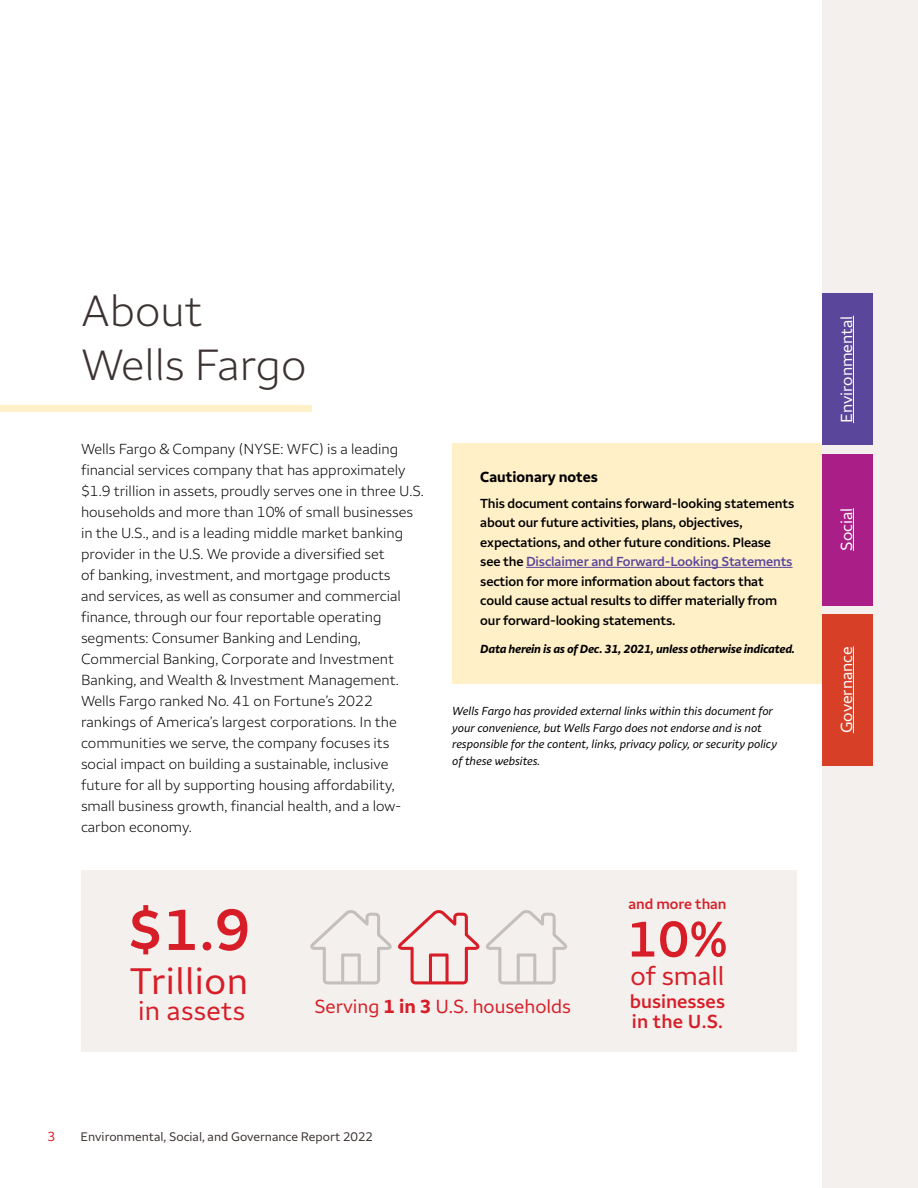
<style>
.page{position:relative;width:918px;height:1188px;background:#fff}
.page>*{position:absolute;margin:0;border:0;box-sizing:border-box;transform-origin:0 0}
.t1{font:600 59.4px "Wells Fargo Sans";color:#d71e28}
.t2{font:600 51.45px "Wells Fargo Sans";color:#d71e28}
.t3{font:300 45px/54px "Wells Fargo Sans";color:#3b3331}
.t4{font:38.1px "Wells Fargo Sans";letter-spacing:.015em;color:#d71e28}
.t5{font:27.3px "Wells Fargo Sans";letter-spacing:.015em;color:#d71e28}
.t6{font:27px "Wells Fargo Sans";color:#d71e28}
.t7{font:19.5px "Wells Fargo Sans";color:#d71e28}
.t8{font:600 19.5px/21px "Wells Fargo Sans";color:#d71e28}
.t9{font:16.5px "Wells Fargo Sans";color:#fff}
.t10{font:300 15px/21px "Wells Fargo Sans";color:#000}
.t11{font:700 15px "Wells Fargo Sans";color:#000}
.t12{font:600 15px "Wells Fargo Sans";color:#d71e28}
.t13{font:600 13.5px/19.5px "Wells Fargo Sans";letter-spacing:-.01em;color:#000}
.t14{font:13.5px "Wells Fargo Sans";color:#d71e28}
.t15{font:12.75px "Wells Fargo Sans";color:#3b3331}
.t16{font:italic 12px/16.5px "Wells Fargo Sans";color:#000}
.t17{font:italic 700 12px "Wells Fargo Sans";letter-spacing:-.02em;color:#000}
.s1{color:#5a469b}
.s2{font-weight:700}
</style>
<div class="page">
<div style="left:822px;top:0;width:96px;height:1188px;background:#f4f0ed"></div>
<div style="left:452px;top:443px;width:370px;height:241px;background:#fff0c8"></div>
<div style="left:822px;top:294px;width:50px;height:151px;background:#5a469b"></div>
<div style="left:822px;top:454px;width:50px;height:151px;background:#aa1e87"></div>
<div style="left:822px;top:614px;width:50px;height:151px;background:#d73f26"></div>
<div style="left:81px;top:870px;width:715px;height:182px;background:#f4f0ed"></div>
<div style="left:0;top:405px;width:311px;height:7px;background:#fff0c8"></div>
<hr style="left:526px;top:567px;width:267px;height:1px;background:#5a469b">
<svg style="left:310px;top:910px;width:82px;height:74px"></svg>
<svg style="left:398px;top:910px;width:169px;height:74px"></svg>
<hr style="left:853px;top:316px;width:1px;height:107px;background:#fff">
<hr style="left:853px;top:508px;width:1px;height:43px;background:#fff">
<hr style="left:853px;top:646px;width:1px;height:87px;background:#fff">
<h2 class="t3" style="left:81px;top:283px;width:227px">About<br>Wells Fargo</h2>
<p class="t10" style="left:81px;top:438px;width:344px">Wells Fargo &amp; Company (NYSE: WFC) is a leading financial services company that has approximately $1.9 trillion in assets, proudly serves one in three U.S. households and more than 10% of small businesses in the U.S., and is a leading middle market banking provider in the U.S. We provide a diversified set<br>of banking, investment, and mortgage products<br>and services, as well as consumer and commercial finance, through our four reportable operating segments: Consumer Banking and Lending, Commercial Banking, Corporate and Investment Banking, and Wealth &amp; Investment Management.<br>Wells Fargo ranked No. 41 on Fortune’s 2022 rankings of America’s largest corporations. In the communities we serve, the company focuses its social impact on building a sustainable, inclusive future for all by supporting housing affordability, small business growth, financial health, and a low&shy;carbon economy.</p>
<h3 class="t11" style="left:480px;top:468px;width:119px">Cautionary notes</h3>
<p class="t13" style="left:480px;top:494px;width:316px">This document contains forward-looking statements about our future activities, plans, objectives, expectations, and other future conditions. Please see the <span class="s1">Disclaimer and Forward-Looking Statements </span>section for more information about factors that could cause actual results to differ materially from our forward-looking statements.</p>
<p class="t17" style="left:480px;top:641px;width:316px">Data herein is as of Dec. 31, 2021, unless otherwise indicated.</p>
<p class="t16" style="left:452px;top:703px;width:326px">Wells Fargo has provided external links within this document for your convenience, but Wells Fargo does not endorse and is not responsible for the content, links, privacy policy, or security policy of these websites.</p>
<p class="t1" style="left:128px;top:894px;width:124px">$1.9</p>
<p class="t4" style="left:130px;top:958px;width:120px">Trillion</p>
<p class="t5" style="left:138px;top:994px;width:109px">in assets</p>
<p class="t7" style="left:314px;top:994px;width:258px">Serving <span class="s2">1 in 3</span> U.S. households</p>
<p class="t14" style="left:48px;top:1129px;width:9px">3</p>
<p class="t15" style="left:81px;top:1129px;width:294px">Environmental, Social, and Governance Report 2022</p>
<p class="t12" style="left:628px;top:894px;width:100px">and more than</p>
<p class="t2" style="left:627px;top:908px;width:102px">10%</p>
<p class="t6" style="left:631px;top:960px;width:95px">of small</p>
<p class="t8" style="left:630px;top:991px;width:97px">businesses in the U.S.</p>
<p class="t9" style="left:837px;top:423px;width:109px;rotate:-90deg">Environmental</p>
<p class="t9" style="left:837px;top:551px;width:44px;rotate:-90deg">Social</p>
<p class="t9" style="left:837px;top:733px;width:88px;rotate:-90deg">Governance</p>
</div>
